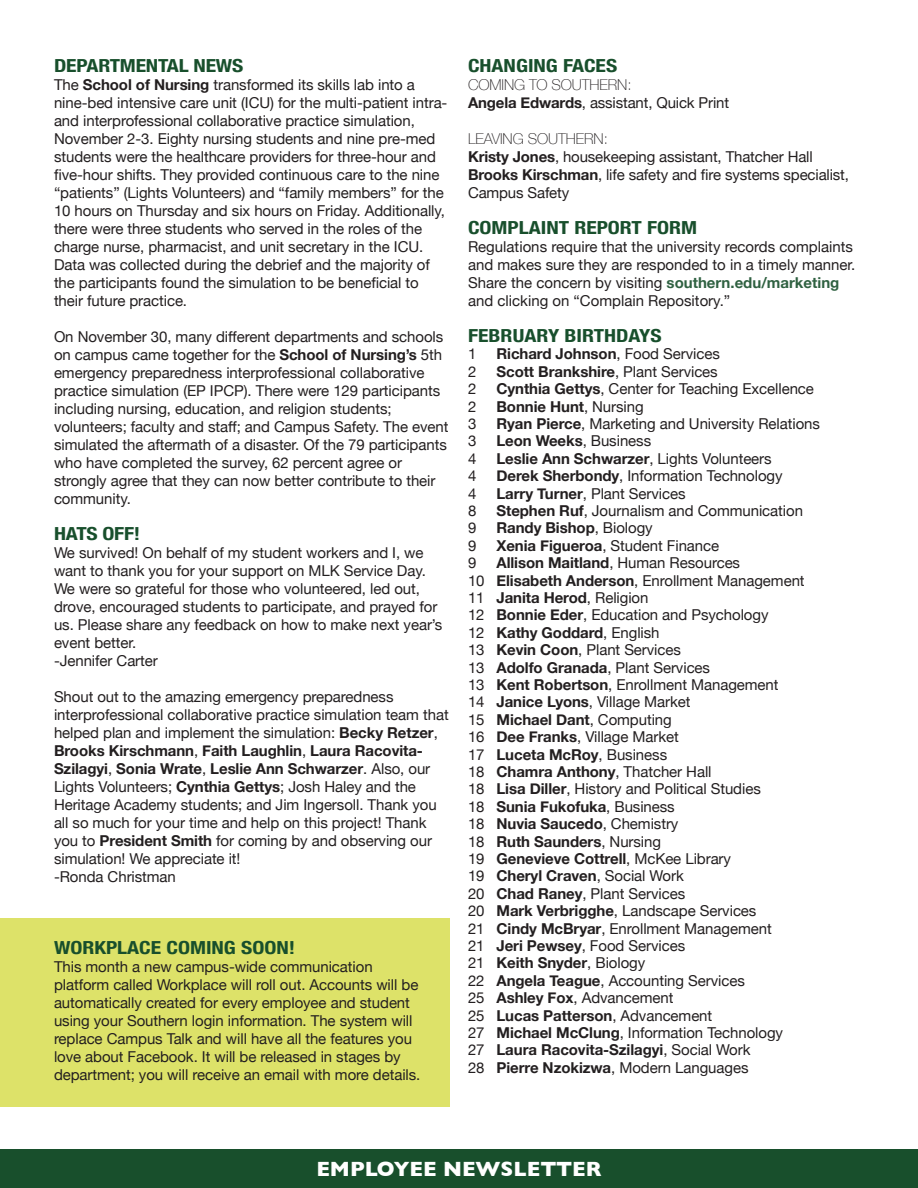
<style>
.page{position:relative;width:918px;height:1188px;background:#fff}
.page>*{position:absolute;margin:0;border:0;box-sizing:border-box;transform-origin:0 0}
.Subheads{font:700 21px "Gill Sans";color:#fff}
.Body_Copy{font:700 condensed 18px "Helvetica Neue";color:#184f2c;scale:1.2 1}
.Body_Copy-2{font:15px/18px "Helvetica Neue";letter-spacing:-.005em;color:#231f20}
.Body_Copy-3{font:700 15px "Helvetica Neue";letter-spacing:-.005em;color:#231f20}
.Body_Copy-4{font:100 15px "Helvetica Neue";letter-spacing:-.005em;color:#231f20}
.s1{font-weight:700}
.s2{font-weight:700;color:#2f6141}
.s3{font-weight:400}
</style>
<div class="page">
<div style="left:0;top:1149px;width:918px;height:39px;background:#184f2c"></div>
<div style="left:0;top:918px;width:450px;height:189px;background:#dde269"></div>
<p class="Body_Copy" style="left:54px;top:51px;width:159px">DEPARTMENTAL NEWS</p>
<p class="Body_Copy-2" style="left:54px;top:77px;width:395px">The <span class="s1">School of Nursing</span> transformed its skills lab into a nine-bed intensive care unit (ICU) for the multi-patient intra&shy;and interprofessional collaborative practice simulation, November 2-3. Eighty nursing students and nine pre-med students were the healthcare providers for three-hour and five-hour shifts. They provided continuous care to the nine “patients” (Lights Volunteers) and “family members” for the 10 hours on Thursday and six hours on Friday. Additionally, there were three students who served in the roles of the charge nurse, pharmacist, and unit secretary in the ICU.<br>Data was collected during the debrief and the majority of the participants found the simulation to be beneficial to their future practice.</p>
<p class="Body_Copy-2" style="left:54px;top:329px;width:396px">On November 30, many different departments and schools on campus came together for the <span class="s1">School of Nursing’s</span> 5th emergency preparedness interprofessional collaborative practice simulation (EP IPCP). There were 129 participants including nursing, education, and religion students; volunteers; faculty and staff; and Campus Safety. The event simulated the aftermath of a disaster. Of the 79 participants who have completed the survey, 62 percent agree or strongly agree that they can now better contribute to their community.</p>
<p class="Body_Copy" style="left:54px;top:519px;width:73px">HATS OFF!</p>
<p class="Body_Copy-2" style="left:54px;top:545px;width:390px">We survived! On behalf of my student workers and I, we want to thank you for your support on MLK Service Day.<br>We were so grateful for those who volunteered, led out, drove, encouraged students to participate, and prayed for us. Please share any feedback on how to make next year’s event better.</p>
<p class="Body_Copy-2" style="left:54px;top:653px;width:105px">-Jennifer Carter</p>
<p class="Body_Copy-2" style="left:54px;top:689px;width:396px">Shout out to the amazing emergency preparedness interprofessional collaborative practice simulation team that helped plan and implement the simulation: <span class="s1">Becky Retzer</span>, <span class="s1">Brooks Kirschmann</span>, <span class="s1">Faith Laughlin</span>, <span class="s1">Laura Racovita-Szilagyi</span>, <span class="s1">Sonia Wrate</span>, <span class="s1">Leslie Ann Schwarzer</span>. Also, our Lights Volunteers; <span class="s1">Cynthia Gettys</span>; Josh Haley and the Heritage Academy students; and Jim Ingersoll. Thank you all so much for your time and help on this project! Thank you to <span class="s1">President Smith</span> for coming by and observing our simulation! We appreciate it!</p>
<p class="Body_Copy-2" style="left:54px;top:869px;width:123px">-Ronda Christman</p>
<p class="Body_Copy" style="left:54px;top:933px;width:203px">WORKPLACE COMING SOON!</p>
<p class="Body_Copy-2" style="left:54px;top:959px;width:368px">This month a new campus-wide communication platform called Workplace will roll out. Accounts will be automatically created for every employee and student using your Southern login information. The system will replace Campus Talk and will have all the features you love about Facebook. It will be released in stages by department; you will receive an email with more details.</p>
<p class="Body_Copy" style="left:468px;top:51px;width:126px">CHANGING FACES</p>
<p class="Body_Copy-4" style="left:468px;top:73px;width:165px">COMING TO SOUTHERN:</p>
<p class="Body_Copy-2" style="left:468px;top:95px;width:263px"><span class="s1">Angela Edwards</span>, assistant, Quick Print</p>
<p class="Body_Copy-4" style="left:468px;top:127px;width:141px">LEAVING SOUTHERN:</p>
<p class="Body_Copy-2" style="left:468px;top:149px;width:346px"><span class="s1">Kristy Jones</span>, housekeeping assistant, Thatcher Hall</p>
<p class="Body_Copy-2" style="left:468px;top:167px;width:383px"><span class="s1">Brooks Kirschman</span>, life safety and fire systems specialist,<br>Campus Safety</p>
<p class="Body_Copy" style="left:468px;top:213px;width:192px">COMPLAINT REPORT FORM</p>
<p class="Body_Copy-2" style="left:468px;top:239px;width:389px">Regulations require that the university records complaints and makes sure they are responded to in a timely manner.<br>Share the concern by visiting <span class="s2">southern.edu/marketing </span>and clicking on “Complain Repository.”</p>
<p class="Body_Copy" style="left:468px;top:321px;width:163px">FEBRUARY BIRTHDAYS</p>
<p class="Body_Copy-2" style="left:468px;top:346px;width:10px">1</p>
<p class="Body_Copy-3" style="left:496px;top:342px;width:225px">Richard Johnson<span class="s3">, Food Services</span></p>
<p class="Body_Copy-2" style="left:468px;top:363px;width:10px">2</p>
<p class="Body_Copy-3" style="left:496px;top:360px;width:223px">Scott Brankshire<span class="s3">, Plant Services</span></p>
<p class="Body_Copy-2" style="left:468px;top:381px;width:10px">2</p>
<p class="Body_Copy-2" style="left:496px;top:381px;width:319px"><span class="s1">Cynthia Gettys</span>, Center for Teaching Excellence</p>
<p class="Body_Copy-2" style="left:468px;top:398px;width:10px">2</p>
<p class="Body_Copy-3" style="left:496px;top:394px;width:149px">Bonnie Hunt<span class="s3">, Nursing</span></p>
<p class="Body_Copy-2" style="left:468px;top:416px;width:10px">3</p>
<p class="Body_Copy-2" style="left:496px;top:416px;width:325px"><span class="s1">Ryan Pierce</span>, Marketing and University Relations</p>
<p class="Body_Copy-2" style="left:468px;top:433px;width:10px">3</p>
<p class="Body_Copy-3" style="left:496px;top:429px;width:156px">Leon Weeks<span class="s3">, Business</span></p>
<p class="Body_Copy-2" style="left:468px;top:450px;width:10px">4</p>
<p class="Body_Copy-3" style="left:496px;top:447px;width:277px">Leslie Ann Schwarzer<span class="s3">, Lights Volunteers</span></p>
<p class="Body_Copy-2" style="left:468px;top:468px;width:10px">4</p>
<p class="Body_Copy-2" style="left:496px;top:468px;width:288px"><span class="s1">Derek Sherbondy</span>, Information Technology</p>
<p class="Body_Copy-2" style="left:468px;top:485px;width:10px">4</p>
<p class="Body_Copy-2" style="left:496px;top:485px;width:191px"><span class="s1">Larry Turner</span>, Plant Services</p>
<p class="Body_Copy-2" style="left:468px;top:503px;width:10px">8</p>
<p class="Body_Copy-2" style="left:496px;top:503px;width:308px"><span class="s1">Stephen Ruf</span>, Journalism and Communication</p>
<p class="Body_Copy-2" style="left:468px;top:520px;width:10px">9</p>
<p class="Body_Copy-3" style="left:496px;top:516px;width:158px">Randy Bishop<span class="s3">, Biology</span></p>
<p class="Body_Copy-2" style="left:468px;top:537px;width:10px">9</p>
<p class="Body_Copy-2" style="left:496px;top:537px;width:224px"><span class="s1">Xenia Figueroa</span>, Student Finance</p>
<p class="Body_Copy-2" style="left:468px;top:555px;width:10px">9</p>
<p class="Body_Copy-3" style="left:496px;top:551px;width:245px">Allison Maitland<span class="s3">, Human Resources</span></p>
<p class="Body_Copy-2" style="left:468px;top:572px;width:338px">10 <span class="s1">Elisabeth Anderson</span>, Enrollment Management</p>
<p class="Body_Copy-2" style="left:468px;top:590px;width:182px">11 <span class="s1">Janita Herod</span>, Religion</p>
<p class="Body_Copy-2" style="left:468px;top:607px;width:302px">12 <span class="s1">Bonnie Eder</span>, Education and Psychology</p>
<p class="Body_Copy-3" style="left:468px;top:621px;width:193px"><span class="s3">12</span> Kathy Goddard<span class="s3">, English</span></p>
<p class="Body_Copy-2" style="left:468px;top:642px;width:215px">13 <span class="s1">Kevin Coon</span>, Plant Services</p>
<p class="Body_Copy-2" style="left:468px;top:659px;width:244px">13 <span class="s1">Adolfo Granada</span>, Plant Services</p>
<p class="Body_Copy-2" style="left:468px;top:677px;width:312px">13 <span class="s1">Kent Robertson</span>, Enrollment Management</p>
<p class="Body_Copy-2" style="left:468px;top:694px;width:224px">14 <span class="s1">Janice Lyons</span>, Village Market</p>
<p class="Body_Copy-2" style="left:468px;top:711px;width:205px">15 <span class="s1">Michael Dant</span>, Computing</p>
<p class="Body_Copy-2" style="left:468px;top:729px;width:212px">16 <span class="s1">Dee Franks</span>, Village Market</p>
<p class="Body_Copy-2" style="left:468px;top:746px;width:201px">17 <span class="s1">Luceta McRoy</span>, Business</p>
<p class="Body_Copy-2" style="left:468px;top:764px;width:245px">18 <span class="s1">Chamra Anthony</span>, Thatcher Hall</p>
<p class="Body_Copy-2" style="left:468px;top:781px;width:294px">18 <span class="s1">Lisa Diller</span>, History and Political Studies</p>
<p class="Body_Copy-3" style="left:468px;top:795px;width:208px"><span class="s3">18</span> Sunia Fukofuka<span class="s3">, Business</span></p>
<p class="Body_Copy-2" style="left:468px;top:816px;width:212px">18 <span class="s1">Nuvia Saucedo</span>, Chemistry</p>
<p class="Body_Copy-3" style="left:468px;top:829px;width:195px"><span class="s3">18</span> Ruth Saunders<span class="s3">, Nursing</span></p>
<p class="Body_Copy-3" style="left:468px;top:847px;width:265px"><span class="s3">19</span> Genevieve Cottrell<span class="s3">, McKee Library</span></p>
<p class="Body_Copy-2" style="left:468px;top:868px;width:217px">19 <span class="s1">Cheryl Craven</span>, Social Work</p>
<p class="Body_Copy-2" style="left:468px;top:885px;width:219px">20 <span class="s1">Chad Raney</span>, Plant Services</p>
<p class="Body_Copy-2" style="left:468px;top:903px;width:290px">20 <span class="s1">Mark Verbrigghe</span>, Landscape Services</p>
<p class="Body_Copy-2" style="left:468px;top:920px;width:305px">21 <span class="s1">Cindy McBryar</span>, Enrollment Management</p>
<p class="Body_Copy-2" style="left:468px;top:938px;width:219px">21 <span class="s1">Jeri Pewsey</span>, Food Services</p>
<p class="Body_Copy-3" style="left:468px;top:951px;width:179px"><span class="s3">21</span> Keith Snyder<span class="s3">, Biology</span></p>
<p class="Body_Copy-2" style="left:468px;top:972px;width:278px">22 <span class="s1">Angela Teague</span>, Accounting Services</p>
<p class="Body_Copy-2" style="left:468px;top:990px;width:207px">25 <span class="s1">Ashley Fox</span>, Advancement</p>
<p class="Body_Copy-2" style="left:468px;top:1007px;width:246px">25 <span class="s1">Lucas Patterson</span>, Advancement</p>
<p class="Body_Copy-2" style="left:468px;top:1025px;width:317px">27 <span class="s1">Michael McClung</span>, Information Technology</p>
<p class="Body_Copy-3" style="left:468px;top:1038px;width:284px"><span class="s3">27</span> Laura Racovita-Szilagyi<span class="s3">, Social Work</span></p>
<p class="Body_Copy-2" style="left:468px;top:1060px;width:282px">28 <span class="s1">Pierre Nzokizwa</span>, Modern Languages</p>
<p class="Subheads" style="left:316px;top:1152px;width:287px">EMPLOYEE NEWSLETTER</p>
</div>
